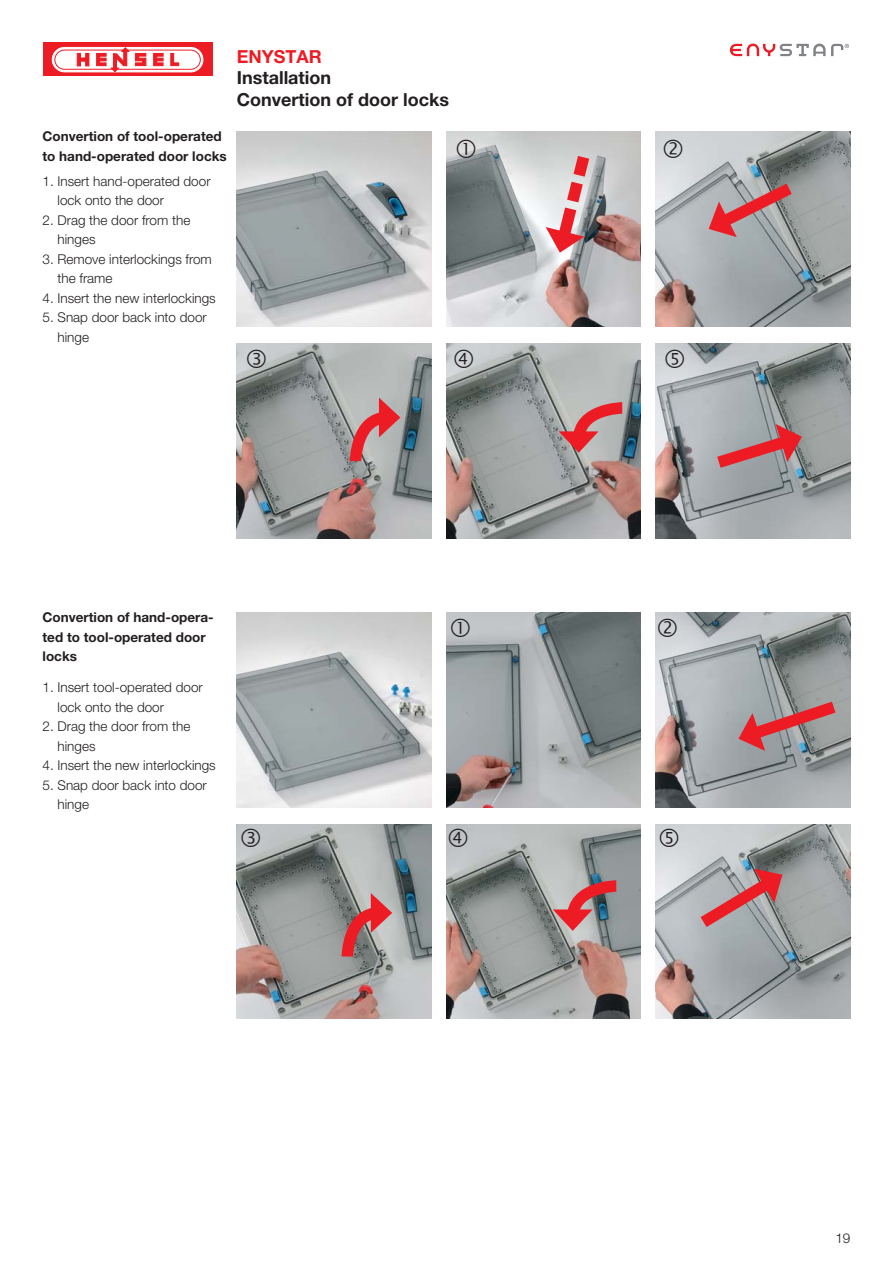
<style>
.page{position:relative;width:893px;height:1263px;background:#fff}
.page>*{position:absolute;margin:0;border:0;box-sizing:border-box;transform-origin:0 0}
.t1{font:700 18px/21.6px "Helvetica Neue LT Pro";color:#231f20}
.t2{font:700 18px "Helvetica Neue LT Pro";color:#ed1c24}
.t3{font:300 13.5px/19.5px "Helvetica Neue LT Pro";color:#231f20}
.t4{font:700 13.5px/19.5px "Helvetica Neue LT Pro";color:#231f20}
</style>
<div class="page">
<div style="left:43px;top:43px;width:169px;height:33px;background:#ed1c24"></div>
<svg style="left:52px;top:47px;width:151px;height:25px"></svg>
<svg style="left:730px;top:44px;width:119px;height:12px"></svg>
<img style="left:237px;top:132px;width:194px;height:195px">
<img style="left:446px;top:132px;width:195px;height:195px">
<img style="left:446px;top:344px;width:195px;height:194px">
<img style="left:656px;top:344px;width:194px;height:194px">
<img style="left:237px;top:344px;width:194px;height:194px">
<img style="left:656px;top:132px;width:194px;height:195px">
<svg style="left:546px;top:143px;width:52px;height:111px"></svg>
<svg style="left:705px;top:173px;width:100px;height:66px"></svg>
<svg style="left:344px;top:398px;width:56px;height:75px"></svg>
<svg style="left:559px;top:396px;width:75px;height:57px"></svg>
<svg style="left:704px;top:424px;width:100px;height:53px"></svg>
<img style="left:237px;top:612px;width:194px;height:195px">
<img style="left:446px;top:612px;width:195px;height:195px">
<img style="left:446px;top:824px;width:195px;height:195px">
<img style="left:656px;top:824px;width:194px;height:195px">
<img style="left:237px;top:824px;width:194px;height:195px">
<img style="left:656px;top:612px;width:194px;height:195px">
<svg style="left:736px;top:692px;width:112px;height:59px"></svg>
<svg style="left:336px;top:893px;width:56px;height:75px"></svg>
<svg style="left:553px;top:874px;width:75px;height:57px"></svg>
<svg style="left:688px;top:865px;width:99px;height:73px"></svg>
<svg style="left:457px;top:139px;width:18px;height:19px"></svg>
<svg style="left:664px;top:139px;width:18px;height:19px"></svg>
<svg style="left:247px;top:350px;width:19px;height:18px"></svg>
<svg style="left:454px;top:350px;width:19px;height:18px"></svg>
<svg style="left:665px;top:350px;width:19px;height:18px"></svg>
<svg style="left:451px;top:618px;width:19px;height:19px"></svg>
<svg style="left:658px;top:618px;width:19px;height:19px"></svg>
<svg style="left:242px;top:829px;width:18px;height:18px"></svg>
<svg style="left:449px;top:829px;width:18px;height:18px"></svg>
<svg style="left:660px;top:829px;width:18px;height:18px"></svg>
<p class="t4" style="left:43px;top:129px;width:186px">Convertion of tool-operated to hand-operated door locks</p>
<p class="t3" style="left:58px;top:173px;width:155px;text-indent:-15px">1. Insert hand-operated door lock onto the door</p>
<p class="t3" style="left:58px;top:212px;width:134px;text-indent:-15px">2. Drag the door from the hinges</p>
<p class="t3" style="left:58px;top:251px;width:156px;text-indent:-15px">3. Remove interlockings from the frame</p>
<p class="t3" style="left:43px;top:290px;width:175px">4. Insert the new interlockings</p>
<p class="t3" style="left:58px;top:309px;width:151px;text-indent:-15px">5. Snap door back into door hinge</p>
<h1 class="t2" style="left:237px;top:50px;width:87px">ENYSTAR</h1>
<h1 class="t1" style="left:237px;top:69px;width:214px">Installation<br>Convertion of door locks</h1>
<p class="t4" style="left:43px;top:609px;width:173px">Convertion of hand-opera&shy;ted to tool-operated door locks</p>
<p class="t3" style="left:58px;top:679px;width:147px;text-indent:-15px">1. Insert tool-operated door lock onto the door</p>
<p class="t3" style="left:58px;top:718px;width:134px;text-indent:-15px">2. Drag the door from the hinges</p>
<p class="t3" style="left:43px;top:757px;width:175px">4. Insert the new interlockings</p>
<p class="t3" style="left:58px;top:777px;width:151px;text-indent:-15px">5. Snap door back into door hinge</p>
<p class="t3" style="left:835px;top:1230px;width:17px">19</p>
</div>
